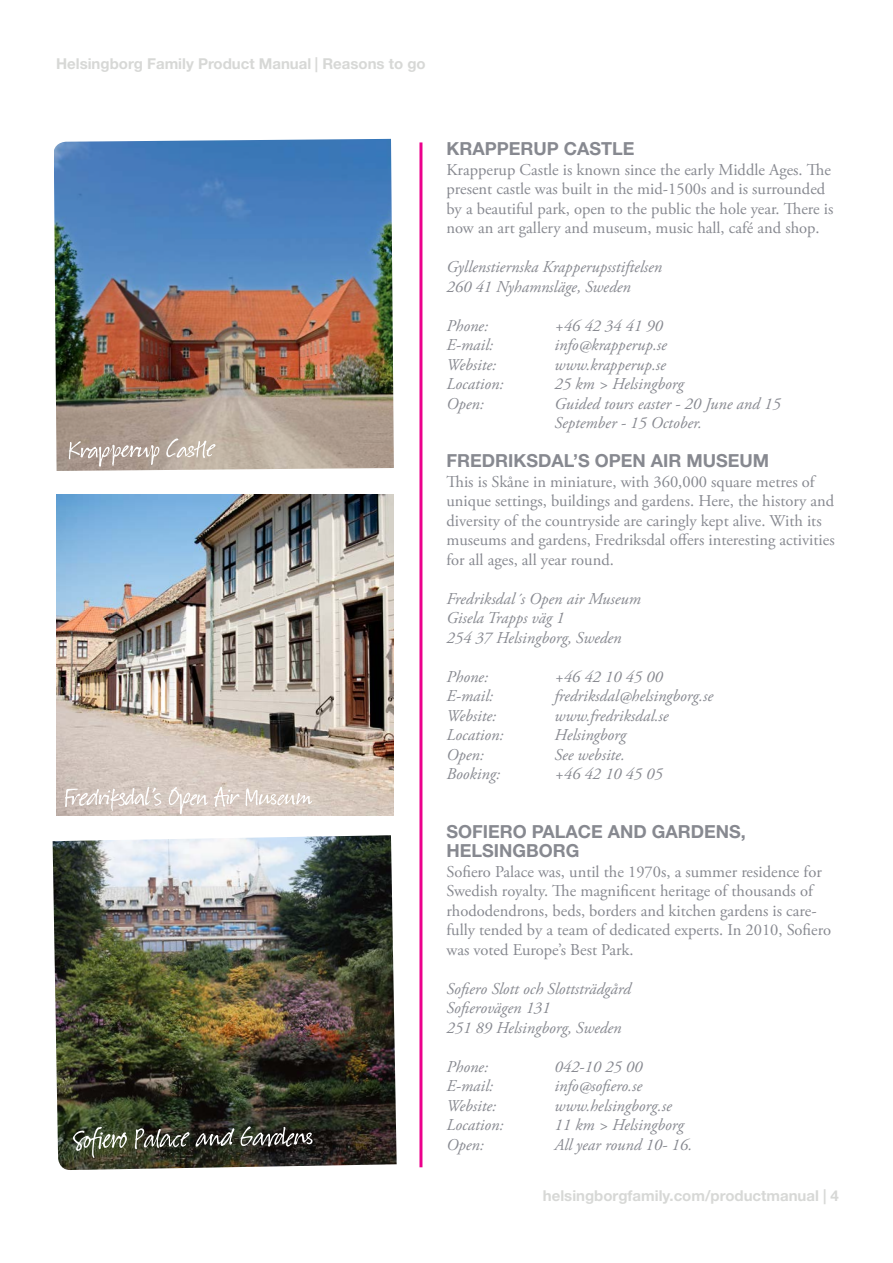
<style>
.page{position:relative;width:893px;height:1263px;background:#fff}
.page>*{position:absolute;margin:0;border:0;box-sizing:border-box;transform-origin:0 0}
.t1{font:700 18px/19.5px "Helvetica Neue LT Std";color:#878990}
.t2{font:16.5px/19.5px "Adobe Garamond Pro";color:#878990}
.t3{font:italic 16.5px/19.5px "Adobe Garamond Pro";color:#878990}
.t4{font:700 15px "Helvetica Neue LT Std";color:#d7d8d6}
</style>
<div class="page">
<img style="left:53px;top:835px;width:344px;height:335px">
<svg style="left:73px;top:1126px;width:240px;height:32px;background:#4b4d42"></svg>
<img style="left:56px;top:494px;width:338px;height:322px">
<img style="left:54px;top:139px;width:340px;height:332px">
<svg style="left:65px;top:787px;width:247px;height:27px;background:#dacfc8"></svg>
<svg style="left:69px;top:438px;width:147px;height:29px;background:#bbada3"></svg>
<hr style="left:419px;top:142px;width:3px;height:1025px;background:#ec008c">
<p class="t4" style="left:56px;top:54px;width:371px">Helsingborg Family Product Manual | Reasons to go</p>
<p class="t1" style="left:446px;top:139px;width:190px">KRAPPERUP CASTLE</p>
<p class="t2" style="left:446px;top:160px;width:388px">Krapperup Castle is known since the early Middle Ages. The present castle was built in the mid-1500s and is surrounded by a beautiful park, open to the public the hole year. There is now an art gallery and museum, music hall, café and shop.</p>
<p class="t3" style="left:446px;top:258px;width:217px">Gyllenstiernska Krapperupsstiftelsen<br>260 41 Nyhamnsläge, Sweden</p>
<p class="t3" style="left:446px;top:316px;width:43px">Phone:</p>
<p class="t3" style="left:554px;top:316px;width:110px">+46 42 34 41 90</p>
<p class="t3" style="left:446px;top:336px;width:48px">E-mail:</p>
<p class="t3" style="left:554px;top:336px;width:114px">info@krapperup.se</p>
<p class="t3" style="left:446px;top:355px;width:51px">Website:</p>
<p class="t3" style="left:554px;top:355px;width:113px">www.krapperup.se</p>
<p class="t3" style="left:446px;top:375px;width:58px">Location:</p>
<p class="t3" style="left:554px;top:375px;width:131px">25 km &gt; Helsingborg</p>
<p class="t3" style="left:446px;top:394px;width:39px">Open:</p>
<p class="t3" style="left:554px;top:394px;width:228px">Guided tours easter - 20 June and 15<br>September - 15 October.</p>
<p class="t1" style="left:446px;top:451px;width:324px">FREDRIKSDAL’S OPEN AIR MUSEUM</p>
<p class="t2" style="left:446px;top:472px;width:390px">This is Skåne in miniature, with 360,000 square metres of unique settings, buildings and gardens. Here, the history and diversity of the countryside are caringly kept alive. With its museums and gardens, Fredriksdal offers interesting activities for all ages, all year round.</p>
<p class="t3" style="left:446px;top:589px;width:196px">Fredriksdal´s Open air Museum<br>Gisela Trapps väg 1<br>254 37 Helsingborg, Sweden</p>
<p class="t3" style="left:446px;top:667px;width:43px">Phone:</p>
<p class="t3" style="left:554px;top:667px;width:110px">+46 42 10 45 00</p>
<p class="t3" style="left:446px;top:687px;width:48px">E-mail:</p>
<p class="t3" style="left:554px;top:687px;width:160px">fredriksdal@helsingborg.se</p>
<p class="t3" style="left:446px;top:706px;width:51px">Website:</p>
<p class="t3" style="left:554px;top:706px;width:116px">www.fredriksdal.se</p>
<p class="t3" style="left:446px;top:726px;width:58px">Location:</p>
<p class="t3" style="left:554px;top:726px;width:73px">Helsingborg</p>
<p class="t3" style="left:446px;top:745px;width:39px">Open:</p>
<p class="t3" style="left:554px;top:745px;width:72px">See website.</p>
<p class="t3" style="left:446px;top:765px;width:55px">Booking:</p>
<p class="t3" style="left:554px;top:765px;width:110px">+46 42 10 45 05</p>
<p class="t1" style="left:446px;top:821px;width:301px">SOFIERO PALACE AND GARDENS,<br>HELSINGBORG</p>
<p class="t2" style="left:446px;top:862px;width:386px">Sofiero Palace was, until the 1970s, a summer residence for Swedish royalty. The magnificent heritage of thousands of rhododendrons, beds, borders and kitchen gardens is care&shy;fully tended by a team of dedicated experts. In 2010, Sofiero was voted Europe’s Best Park.</p>
<p class="t3" style="left:446px;top:979px;width:186px">Sofiero Slott och Slottsträdgård<br>Sofierovägen 131<br>251 89 Helsingborg, Sweden</p>
<p class="t3" style="left:446px;top:1057px;width:43px">Phone:</p>
<p class="t3" style="left:554px;top:1057px;width:89px">042-10 25 00</p>
<p class="t3" style="left:446px;top:1077px;width:48px">E-mail:</p>
<p class="t3" style="left:554px;top:1077px;width:89px">info@sofiero.se</p>
<p class="t3" style="left:446px;top:1096px;width:51px">Website:</p>
<p class="t3" style="left:554px;top:1096px;width:119px">www.helsingborg.se</p>
<p class="t3" style="left:446px;top:1116px;width:58px">Location:</p>
<p class="t3" style="left:554px;top:1116px;width:131px">11 km &gt; Helsingborg</p>
<p class="t3" style="left:446px;top:1135px;width:39px">Open:</p>
<p class="t3" style="left:554px;top:1135px;width:139px">All year round 10- 16.</p>
<p class="t4" style="left:543px;top:1187px;width:298px">helsingborgfamily.com/productmanual | 4</p>
</div>
